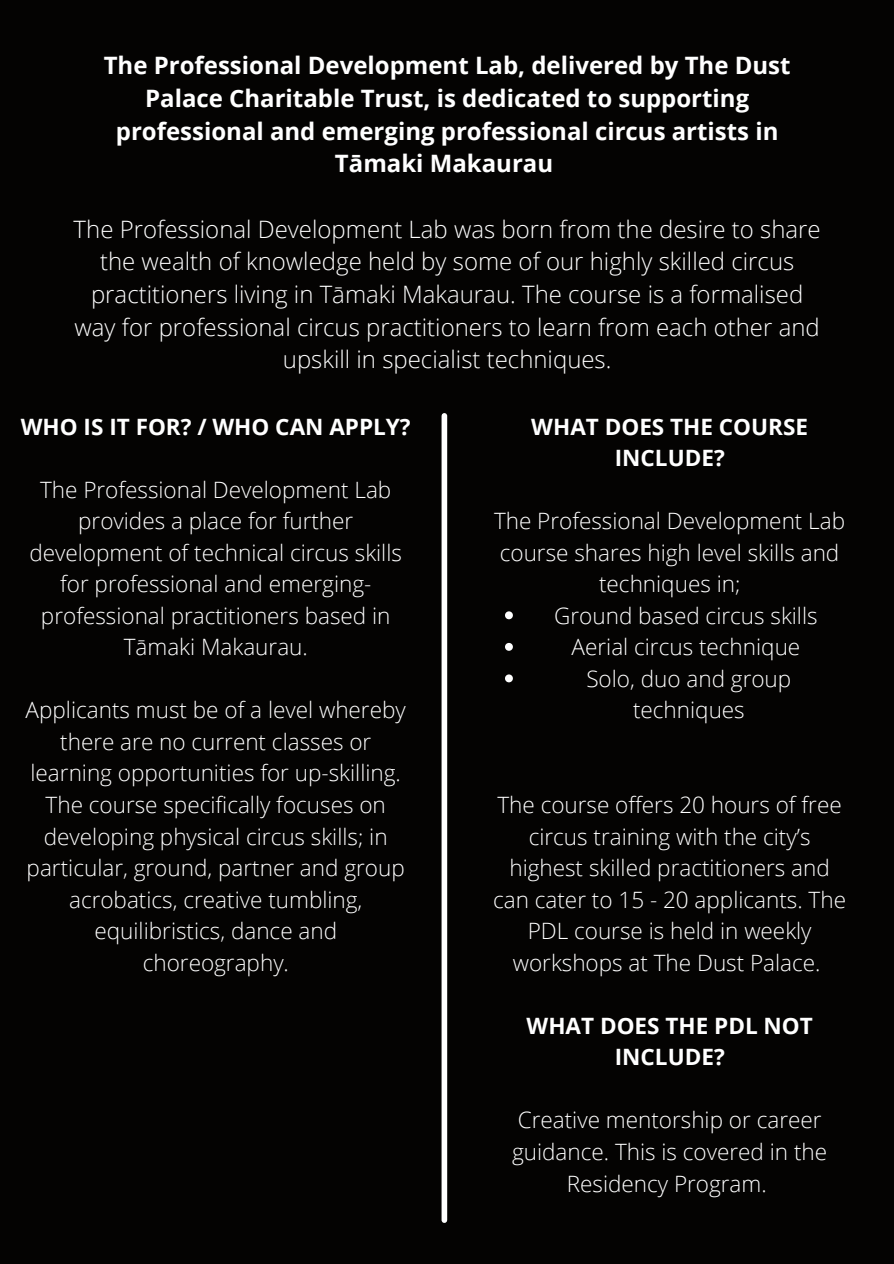
<style>
.page{position:relative;width:894px;height:1264px;background:#fff}
.page>*{position:absolute;margin:0;border:0;box-sizing:border-box;transform-origin:0 0}
.t1{font:300 24px/32.7px "Open Sans";color:#fff;text-align:center}
.t2{font:700 24px/32.7px "Open Sans";color:#fff;text-align:center}
.t3{font:300 22.5px/31.5px "Open Sans";color:#fff;text-align:center}
.t4{font:700 22.5px/31.5px "Open Sans";color:#fff;text-align:center}
</style>
<div class="page">
<div style="left:0;top:0;width:893px;height:1263px;background:#040302"></div>
<svg style="left:505px;top:611px;width:7px;height:8px"></svg>
<svg style="left:505px;top:643px;width:7px;height:7px"></svg>
<svg style="left:505px;top:674px;width:7px;height:8px"></svg>
<div style="left:441px;top:416px;width:6px;height:804px;background:#fff"></div>
<p class="t2" style="left:104px;top:49px;width:688px">The Professional Development Lab, delivered by The Dust Palace Charitable Trust, is dedicated to supporting professional and emerging professional circus artists in Tāmaki Makaurau</p>
<p class="t1" style="left:74px;top:212px;width:748px">The Professional Development Lab was born from the desire to share the wealth of knowledge held by some of our highly skilled circus practitioners living in Tāmaki Makaurau. The course is a formalised way for professional circus practitioners to learn from each other and upskill in specialist techniques.</p>
<p class="t4" style="left:21px;top:410px;width:391px">WHO IS IT FOR? / WHO CAN APPLY?</p>
<p class="t3" style="left:29px;top:473px;width:374px">The Professional Development Lab provides a place for further development of technical circus skills for professional and emerging&shy;professional practitioners based in<br>Tāmaki Makaurau.</p>
<p class="t3" style="left:26px;top:694px;width:381px">Applicants must be of a level whereby there are no current classes or learning opportunities for up-skilling.<br>The course specifically focuses on developing physical circus skills; in particular, ground, partner and group acrobatics, creative tumbling, equilibristics, dance and choreography.</p>
<p class="t4" style="left:531px;top:410px;width:278px">WHAT DOES THE COURSE<br>INCLUDE?</p>
<p class="t3" style="left:494px;top:504px;width:352px">The Professional Development Lab course shares high level skills and techniques in;</p>
<p class="t3" style="left:554px;top:599px;width:265px">Ground based circus skills</p>
<p class="t3" style="left:571px;top:631px;width:230px">Aerial circus technique</p>
<p class="t3" style="left:586px;top:662px;width:206px">Solo, duo and group techniques</p>
<p class="t3" style="left:493px;top:788px;width:354px">The course offers 20 hours of free circus training with the city’s highest skilled practitioners and can cater to 15 - 20 applicants. The<br>PDL course is held in weekly workshops at The Dust Palace.</p>
<p class="t4" style="left:526px;top:1009px;width:288px">WHAT DOES THE PDL NOT<br>INCLUDE?</p>
<p class="t3" style="left:512px;top:1103px;width:316px">Creative mentorship or career guidance. This is covered in the<br>Residency Program.</p>
</div>
